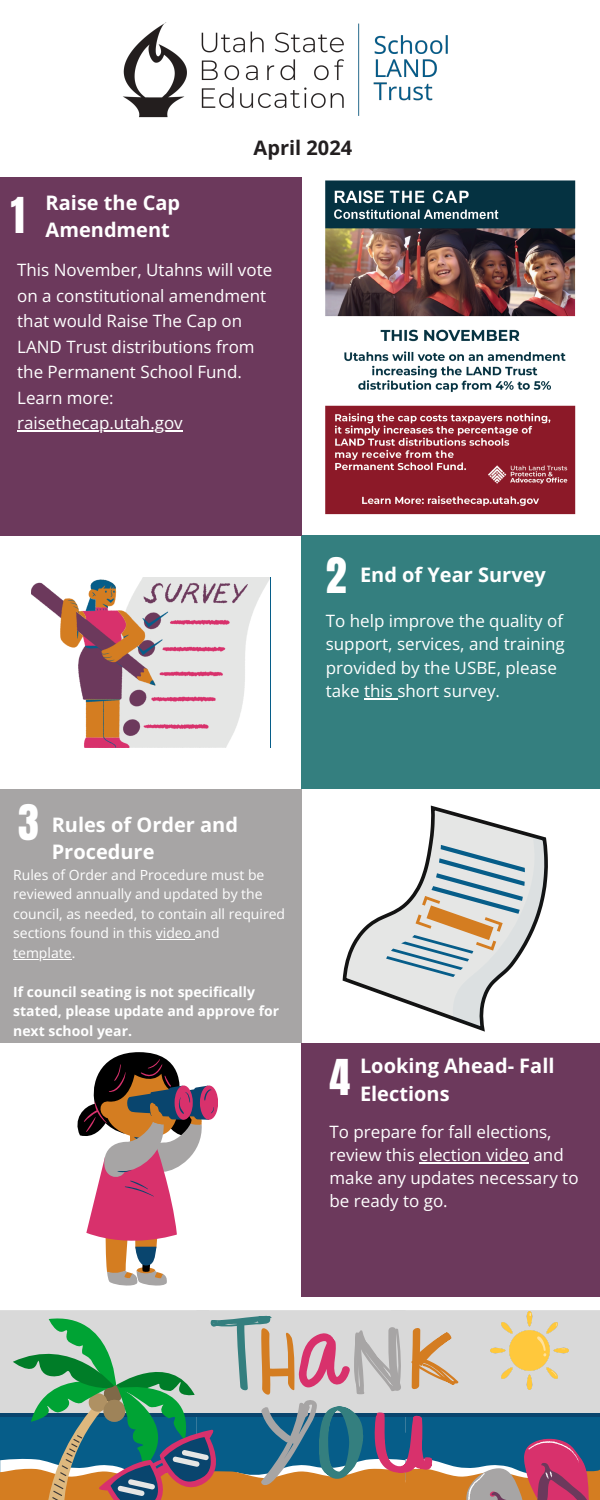
<style>
.page{position:relative;width:600px;height:1500px;background:#fff}
.page>*{position:absolute;margin:0;border:0;box-sizing:border-box;transform-origin:0 0}
.t1{font:42px "Anton";color:#fff}
.t2{font:700 20px/27.8px "Open Sans";color:#fff}
.t3{font:700 20px "Open Sans";color:#231f20}
.t4{font:17px/23.2px "Open Sans";color:#fff}
.t5{font:14px/19.5px "Open Sans";color:#fff}
.t6{font:700 14px/19.5px "Open Sans";color:#fff}
</style>
<div class="page">
<div style="left:0;top:789px;width:301px;height:254px;background:#a7a5a5"></div>
<div style="left:301px;top:535px;width:299px;height:254px;background:#347f7f"></div>
<div style="left:301px;top:1043px;width:299px;height:254px;background:#6c395c"></div>
<img style="left:123px;top:22px;width:325px;height:96px">
<svg style="left:31px;top:577px;width:239px;height:170px"></svg>
<hr style="left:364px;top:698px;width:33px;height:2px;background:#fff">
<svg style="left:77px;top:1052px;width:141px;height:234px"></svg>
<hr style="left:419px;top:1162px;width:110px;height:2px;background:#fff">
<svg style="left:343px;top:806px;width:205px;height:225px"></svg>
<svg style="left:386px;top:836px;width:160px;height:193px"></svg>
<hr style="left:156px;top:939px;width:39px;height:1px;background:#fff">
<hr style="left:13px;top:959px;width:59px;height:1px;background:#fff">
<div style="left:0;top:178px;width:301px;height:357px;background:#6c395c"></div>
<img style="left:325px;top:180px;width:251px;height:335px">
<hr style="left:17px;top:431px;width:166px;height:1px;background:#fff">
<svg style="left:0;top:1310px;width:600px;height:190px;background:#919b96"></svg>
<img style="left:490px;top:1311px;width:78px;height:78px">
<p class="t3" style="left:254px;top:134px;width:100px">April 2024</p>
<h1 class="t2" style="left:46px;top:188px;width:136px">Raise the Cap<br>Amendment</h1>
<h1 class="t1" style="left:11px;top:185px;width:15px">1</h1>
<h3 class="t4" style="left:17px;top:257px;width:257px;line-height:25.5px">This November, Utahns will vote on a constitutional amendment that would Raise The Cap on<br>LAND Trust distributions from the Permanent School Fund.<br>Learn more:</h3>
<p class="t4" style="left:17px;top:411px;width:167px">raisethecap.utah.gov</p>
<h1 class="t1" style="left:18px;top:792px;width:22px">3</h1>
<h1 class="t2" style="left:52px;top:810px;width:188px">Rules of Order and<br>Procedure</h1>
<p class="t5" style="left:13px;top:865px;width:274px">Rules of Order and Procedure must be reviewed annually and updated by the council, as needed, to contain all required sections found in this video and</p>
<p class="t5" style="left:13px;top:943px;width:64px">template.</p>
<p class="t6" style="left:13px;top:982px;width:267px">If council seating is not specifically stated, please update and approve for next school year.</p>
<h1 class="t1" style="left:326px;top:546px;width:22px">2</h1>
<p class="t2" style="left:360px;top:561px;width:187px">End of Year Survey</p>
<h2 class="t4" style="left:326px;top:609px;width:241px">To help improve the quality of support, services, and training provided by the USBE, please take this short survey.</h2>
<h2 class="t2" style="left:360px;top:1051px;width:196px">Looking Ahead- Fall<br>Elections</h2>
<p class="t4" style="left:330px;top:1119px;width:251px">To prepare for fall elections, review this election video and make any updates necessary to be ready to go.</p>
<p class="t1" style="left:330px;top:1048px;width:22px">4</p>
</div>
